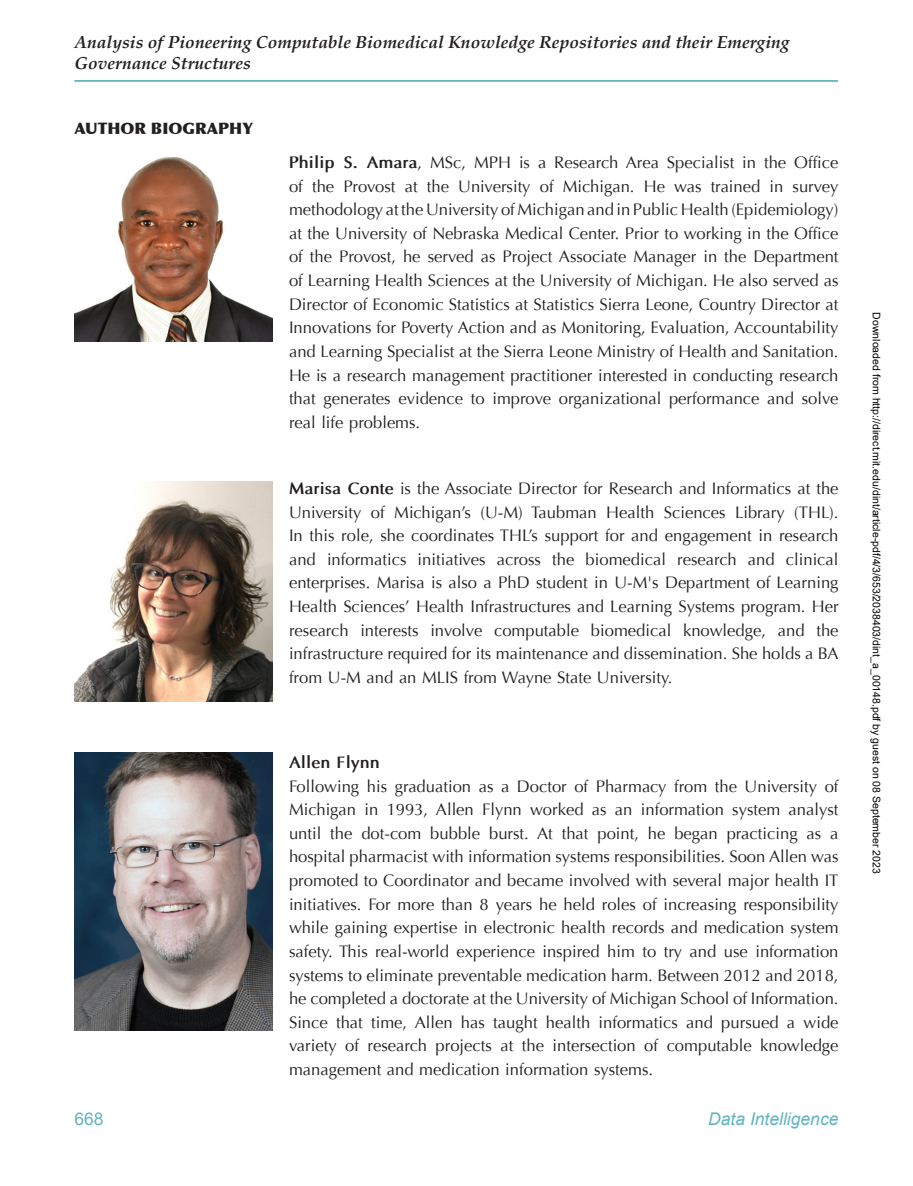
<style>
.page{position:relative;width:913px;height:1186px;background:#fff}
.page>*{position:absolute;margin:0;border:0;box-sizing:border-box;transform-origin:0 0}
.t1{font:italic 700 17.5px/21px "Palatino";color:#231f20}
.t2{font:italic 17.5px "Arial";color:#63b4c1}
.t3{font:17.5px "Arial";color:#63b4c1}
.t4{font:16.62px/23.6px "Optima";color:#231f20;text-align:justify}
.t5{font:700 16.62px "Optima";color:#231f20}
.t6{font:900 15.75px "Optima";color:#231f20}
.t7{font:10.5px "Arial";color:#000}
.s1{font-weight:700}
</style>
<div class="page">
<hr style="left:74px;top:80px;width:764px;height:2px;background:#63b4c1">
<img style="left:74px;top:157px;width:199px;height:185px">
<img style="left:74px;top:481px;width:199px;height:221px">
<img style="left:74px;top:752px;width:199px;height:278px">
<p class="t1" style="left:74px;top:33px;width:717px">Analysis of Pioneering Computable Biomedical Knowledge Repositories and their Emerging<br>Governance Structures</p>
<p class="t6" style="left:74px;top:119px;width:180px">AUTHOR BIOGRAPHY</p>
<p class="t4" style="left:289px;top:151px;width:551px"><span class="s1">Philip S. Amara</span>, MSc, MPH is a Research Area Specialist in the Office of the Provost at the University of Michigan. He was trained in survey methodology at the University of Michigan and in Public Health (Epidemiology) at the University of Nebraska Medical Center. Prior to working in the Office of the Provost, he served as Project Associate Manager in the Department of Learning Health Sciences at the University of Michigan. He also served as Director of Economic Statistics at Statistics Sierra Leone, Country Director at Innovations for Poverty Action and as Monitoring, Evaluation, Accountability and Learning Specialist at the Sierra Leone Ministry of Health and Sanitation.<br>He is a research management practitioner interested in conducting research that generates evidence to improve organizational performance and solve real life problems.</p>
<p class="t4" style="left:289px;top:477px;width:551px"><span class="s1">Marisa Conte</span> is the Associate Director for Research and Informatics at the University of Michigan’s (U-M) Taubman Health Sciences Library (THL).<br>In this role, she coordinates THL’s support for and engagement in research and informatics initiatives across the biomedical research and clinical enterprises. Marisa is also a PhD student in U-M's Department of Learning Health Sciences’ Health Infrastructures and Learning Systems program. Her research interests involve computable biomedical knowledge, and the infrastructure required for its maintenance and dissemination. She holds a BA from U-M and an MLIS from Wayne State University.</p>
<p class="t5" style="left:289px;top:755px;width:92px">Allen Flynn</p>
<p class="t4" style="left:289px;top:774px;width:551px">Following his graduation as a Doctor of Pharmacy from the University of Michigan in 1993, Allen Flynn worked as an information system analyst until the dot-com bubble burst. At that point, he began practicing as a hospital pharmacist with information systems responsibilities. Soon Allen was promoted to Coordinator and became involved with several major health IT initiatives. For more than 8 years he held roles of increasing responsibility while gaining expertise in electronic health records and medication system safety. This real-world experience inspired him to try and use information systems to eliminate preventable medication harm. Between 2012 and 2018, he completed a doctorate at the University of Michigan School of Information.<br>Since that time, Allen has taught health informatics and pursued a wide variety of research projects at the intersection of computable knowledge management and medication information systems.</p>
<p class="t3" style="left:74px;top:1109px;width:31px">668</p>
<p class="t2" style="left:708px;top:1109px;width:132px">Data Intelligence</p>
<p class="t7" style="left:880px;top:312px;width:563px;rotate:90deg">Downloaded from http://direct.mit.edu/dint/article-pdf/4/3/653/2038403/dint_a_00148.pdf by guest on 08 September 2023</p>
</div>
